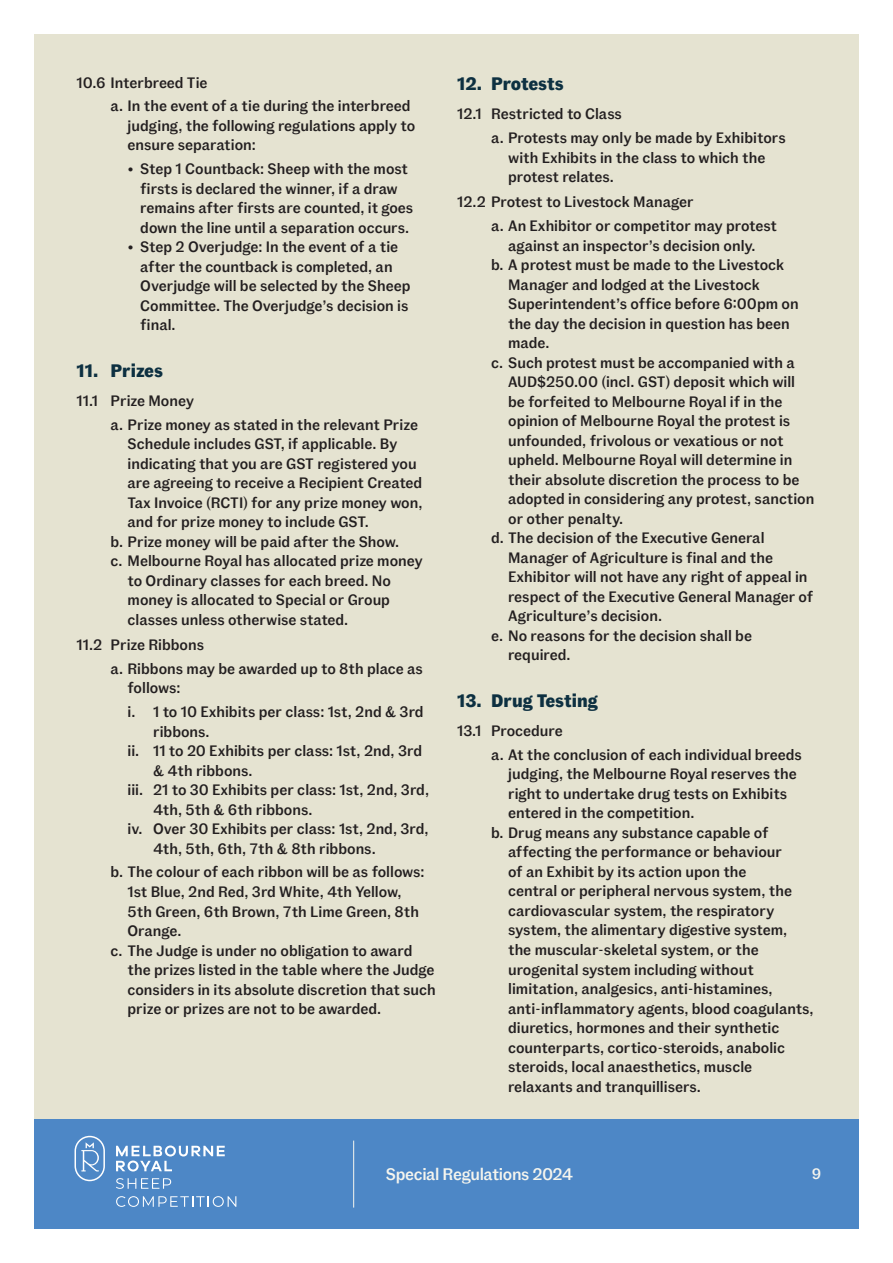
<style>
.page{position:relative;width:893px;height:1263px;background:#fff}
.page>*{position:absolute;margin:0;border:0;box-sizing:border-box;transform-origin:0 0}
.t1{font:700 18px "Fann Grotesque Pro";color:#0d3041}
.t2{font:500 16.65px "Fann Grotesque Pro";letter-spacing:-.02em;color:#f5f5ee}
.t3{font:500 15px/19.5px "Fann Grotesque Pro";color:#231f20}
.t4{font:500 15px "Fann Grotesque Pro";color:#f5f5ee}
</style>
<div class="page">
<div style="left:34px;top:1118px;width:825px;height:111px;background:#4d87c6"></div>
<svg style="left:75px;top:1136px;width:30px;height:45px"></svg>
<svg style="left:116px;top:1145px;width:109px;height:26px"></svg>
<svg style="left:116px;top:1178px;width:55px;height:11px"></svg>
<svg style="left:116px;top:1196px;width:120px;height:11px"></svg>
<div style="left:34px;top:34px;width:825px;height:1084px;background:#e5e3d1"></div>
<hr style="left:353px;top:1140px;width:1px;height:67px;background:#f5f5ee">
<p class="t3" style="left:111px;top:71px;width:301px;line-height:23.7px;text-indent:-34px">10.6 Interbreed Tie<br>a. In the event of a tie during the interbreed</p>
<p class="t3" style="left:128px;top:116px;width:289px">judging, the following regulations apply to ensure separation:</p>
<p class="t3" style="left:140px;top:160px;width:274px;text-indent:-13px">• Step 1 Countback: Sheep with the most firsts is declared the winner, if a draw remains after firsts are counted, it goes down the line until a separation occurs.</p>
<p class="t3" style="left:140px;top:238px;width:272px;text-indent:-13px">• Step 2 Overjudge: In the event of a tie after the countback is completed, an<br>Overjudge will be selected by the Sheep<br>Committee. The Overjudge’s decision is final.</p>
<p class="t1" style="left:77px;top:360px;width:88px">11. Prizes</p>
<p class="t3" style="left:111px;top:389px;width:309px;line-height:23.7px;text-indent:-34px">11.1 Prize Money<br>a. Prize money as stated in the relevant Prize</p>
<p class="t3" style="left:128px;top:435px;width:272px">Schedule includes GST, if applicable. By</p>
<p class="t3" style="left:128px;top:454px;width:291px">indicating that you are GST registered you</p>
<p class="t3" style="left:128px;top:474px;width:296px">are agreeing to receive a Recipient Created</p>
<p class="t3" style="left:128px;top:493px;width:296px">Tax Invoice (RCTI) for any prize money won,</p>
<p class="t3" style="left:128px;top:513px;width:243px">and for prize money to include GST.</p>
<p class="t3" style="left:111px;top:532px;width:290px">b. Prize money will be paid after the Show.</p>
<p class="t3" style="left:111px;top:552px;width:314px">c. Melbourne Royal has allocated prize money</p>
<p class="t3" style="left:128px;top:571px;width:265px">to Ordinary classes for each breed. No</p>
<p class="t3" style="left:128px;top:591px;width:264px">money is allocated to Special or Group</p>
<p class="t3" style="left:128px;top:610px;width:222px">classes unless otherwise stated.</p>
<p class="t3" style="left:111px;top:633px;width:314px;line-height:23.7px;text-indent:-34px">11.2 Prize Ribbons<br>a. Ribbons may be awarded up to 8th place as</p>
<p class="t3" style="left:128px;top:677px;width:298px;line-height:23.7px">follows:<br>i. 1 to 10 Exhibits per class: 1st, 2nd &amp; 3rd</p>
<p class="t3" style="left:153px;top:722px;width:58px">ribbons.</p>
<p class="t3" style="left:128px;top:742px;width:296px">ii. 11 to 20 Exhibits per class: 1st, 2nd, 3rd</p>
<p class="t3" style="left:153px;top:761px;width:101px">&amp; 4th ribbons.</p>
<p class="t3" style="left:128px;top:781px;width:303px">iii. 21 to 30 Exhibits per class: 1st, 2nd, 3rd,</p>
<p class="t3" style="left:153px;top:800px;width:161px">4th, 5th &amp; 6th ribbons.</p>
<p class="t3" style="left:128px;top:820px;width:302px">iv. Over 30 Exhibits per class: 1st, 2nd, 3rd,</p>
<p class="t3" style="left:153px;top:839px;width:224px">4th, 5th, 6th, 7th &amp; 8th ribbons.</p>
<p class="t3" style="left:111px;top:863px;width:316px">b. The colour of each ribbon will be as follows:</p>
<p class="t3" style="left:128px;top:882px;width:275px">1st Blue, 2nd Red, 3rd White, 4th Yellow,</p>
<p class="t3" style="left:128px;top:902px;width:293px">5th Green, 6th Brown, 7th Lime Green, 8th</p>
<p class="t3" style="left:128px;top:921px;width:55px">Orange.</p>
<p class="t3" style="left:111px;top:941px;width:303px">c. The Judge is under no obligation to award</p>
<p class="t3" style="left:128px;top:960px;width:309px">the prizes listed in the table where the Judge</p>
<p class="t3" style="left:128px;top:980px;width:310px">considers in its absolute discretion that such</p>
<p class="t3" style="left:128px;top:999px;width:255px">prize or prizes are not to be awarded.</p>
<p class="t1" style="left:457px;top:73px;width:108px">12. Protests</p>
<p class="t3" style="left:491px;top:103px;width:296px;line-height:23.7px;text-indent:-34px">12.1 Restricted to Class<br>a. Protests may only be made by Exhibitors</p>
<p class="t3" style="left:508px;top:148px;width:259px">with Exhibits in the class to which the protest relates.</p>
<p class="t3" style="left:491px;top:191px;width:287px;line-height:23.7px;text-indent:-34px">12.2 Protest to Livestock Manager<br>a. An Exhibitor or competitor may protest</p>
<p class="t3" style="left:508px;top:236px;width:249px">against an inspector’s decision only.</p>
<p class="t3" style="left:491px;top:256px;width:295px">b. A protest must be made to the Livestock</p>
<p class="t3" style="left:508px;top:275px;width:253px">Manager and lodged at the Livestock</p>
<p class="t3" style="left:508px;top:295px;width:292px">Superintendent’s office before 6:00pm on</p>
<p class="t3" style="left:508px;top:314px;width:283px">the day the decision in question has been</p>
<p class="t3" style="left:508px;top:334px;width:43px">made.</p>
<p class="t3" style="left:491px;top:353px;width:305px">c. Such protest must be accompanied with a</p>
<p class="t3" style="left:508px;top:373px;width:288px">AUD$250.00 (incl. GST) deposit which will</p>
<p class="t3" style="left:508px;top:392px;width:276px">be forfeited to Melbourne Royal if in the</p>
<p class="t3" style="left:508px;top:412px;width:284px">opinion of Melbourne Royal the protest is</p>
<p class="t3" style="left:508px;top:431px;width:277px">unfounded, frivolous or vexatious or not</p>
<p class="t3" style="left:508px;top:451px;width:286px">upheld. Melbourne Royal will determine in</p>
<p class="t3" style="left:508px;top:470px;width:293px">their absolute discretion the process to be</p>
<p class="t3" style="left:508px;top:490px;width:308px">adopted in considering any protest, sanction</p>
<p class="t3" style="left:508px;top:509px;width:117px">or other penalty.</p>
<p class="t3" style="left:491px;top:529px;width:275px">d. The decision of the Executive General</p>
<p class="t3" style="left:508px;top:548px;width:266px">Manager of Agriculture is final and the</p>
<p class="t3" style="left:508px;top:568px;width:301px">Exhibitor will not have any right of appeal in</p>
<p class="t3" style="left:508px;top:587px;width:307px">respect of the Executive General Manager of</p>
<p class="t3" style="left:508px;top:607px;width:155px">Agriculture’s decision.</p>
<p class="t3" style="left:491px;top:626px;width:262px">e. No reasons for the decision shall be</p>
<p class="t3" style="left:508px;top:646px;width:64px">required.</p>
<p class="t1" style="left:457px;top:690px;width:142px">13. Drug Testing</p>
<p class="t3" style="left:491px;top:719px;width:312px;line-height:23.7px;text-indent:-34px">13.1 Procedure<br>a. At the conclusion of each individual breeds</p>
<p class="t3" style="left:508px;top:765px;width:290px">judging, the Melbourne Royal reserves the</p>
<p class="t3" style="left:508px;top:784px;width:281px">right to undertake drug tests on Exhibits</p>
<p class="t3" style="left:508px;top:804px;width:188px">entered in the competition.</p>
<p class="t3" style="left:491px;top:823px;width:279px">b. Drug means any substance capable of</p>
<p class="t3" style="left:508px;top:843px;width:275px">affecting the performance or behaviour</p>
<p class="t3" style="left:508px;top:862px;width:240px">of an Exhibit by its action upon the</p>
<p class="t3" style="left:508px;top:882px;width:285px">central or peripheral nervous system, the</p>
<p class="t3" style="left:508px;top:901px;width:268px">cardiovascular system, the respiratory</p>
<p class="t3" style="left:508px;top:921px;width:281px">system, the alimentary digestive system,</p>
<p class="t3" style="left:508px;top:940px;width:252px">the muscular-skeletal system, or the</p>
<p class="t3" style="left:508px;top:960px;width:247px">urogenital system including without</p>
<p class="t3" style="left:508px;top:979px;width:266px">limitation, analgesics, anti-histamines,</p>
<p class="t3" style="left:508px;top:999px;width:307px">anti-inflammatory agents, blood coagulants,</p>
<p class="t3" style="left:508px;top:1018px;width:273px">diuretics, hormones and their synthetic</p>
<p class="t3" style="left:508px;top:1038px;width:278px">counterparts, cortico-steroids, anabolic</p>
<p class="t3" style="left:508px;top:1057px;width:246px">steroids, local anaesthetics, muscle</p>
<p class="t3" style="left:508px;top:1077px;width:194px">relaxants and tranquillisers.</p>
<p class="t2" style="left:386px;top:1164px;width:189px">Special Regulations 2024</p>
<p class="t4" style="left:812px;top:1165px;width:11px">9</p>
</div>
